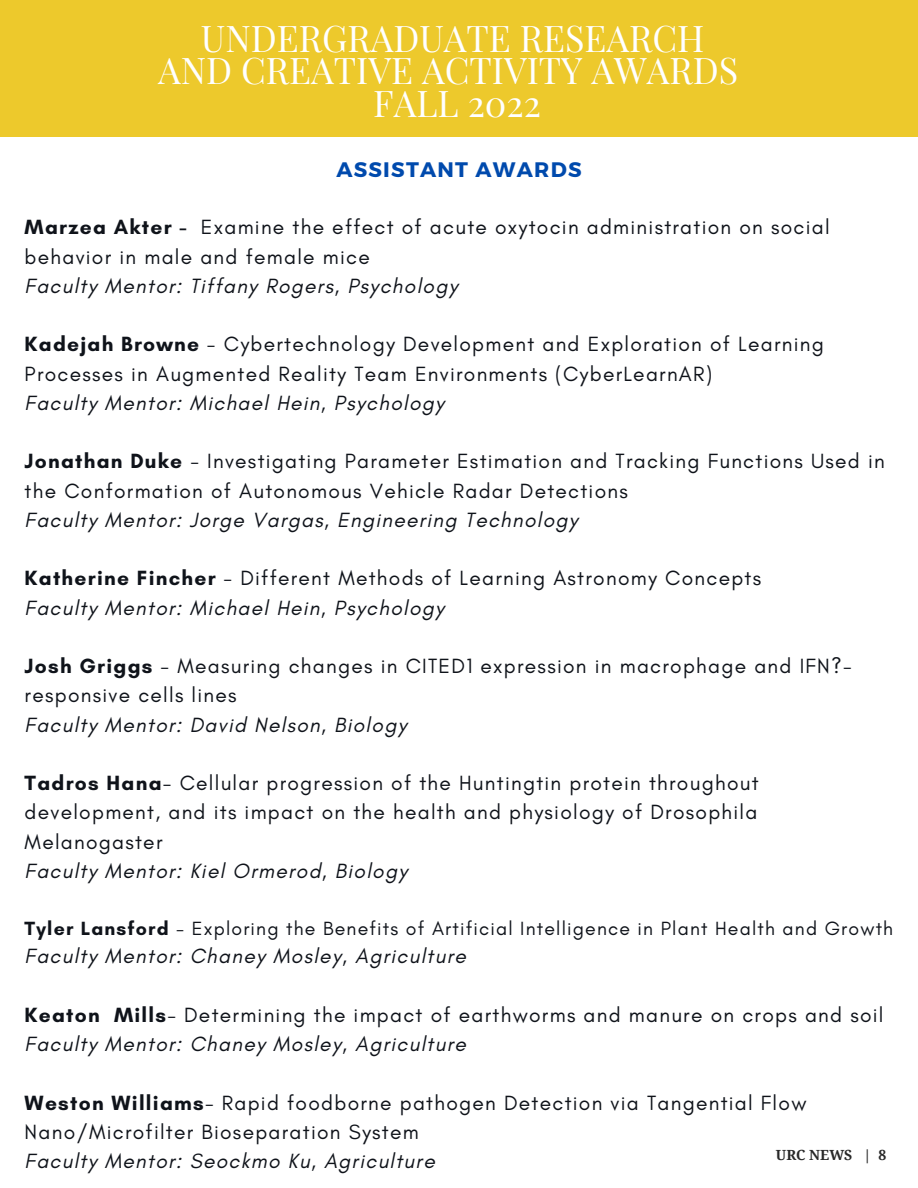
<style>
.page{position:relative;width:918px;height:1188px;background:#fff}
.page>*{position:absolute;margin:0;border:0;box-sizing:border-box;transform-origin:0 0}
.t1{font:36px/32.7px "Playfair Display";color:#fff;text-align:center}
.t2{font:21px/29.2px "Glacial Indifference";letter-spacing:.06em;color:#0f131a}
.t3{font:italic 21px "Glacial Indifference";letter-spacing:.06em;color:#0f131a}
.t4{font:700 21px "Montserrat";letter-spacing:.06em;color:#004aad}
.t5{font:19.5px "Glacial Indifference";letter-spacing:.06em;color:#0f131a}
.t6{font:700 13.95px "Droid Serif";color:#282828}
.s1{font-weight:700}
.s2{font-style:italic}
</style>
<div class="page">
<div style="left:0;top:0;width:918px;height:136px;background:#edc92c"></div>
<h1 class="t1" style="left:158px;top:20px;width:582px">UNDERGRADUATE RESEARCH<br>AND CREATIVE ACTIVITY AWARDS<br>FALL 2022</h1>
<p class="t4" style="left:336px;top:156px;width:247px">ASSISTANT AWARDS</p>
<p class="t2" style="left:25px;top:212px;width:807px"><span class="s1">Marzea Akter -</span> Examine the effect of acute oxytocin administration on social behavior in male and female mice</p>
<p class="t3" style="left:25px;top:273px;width:434px">Faculty Mentor: Tiffany Rogers, Psychology</p>
<p class="t2" style="left:25px;top:329px;width:801px"><span class="s1">Kadejah Browne</span> - Cybertechnology Development and Exploration of Learning<br>Processes in Augmented Reality Team Environments (CyberLearnAR)</p>
<p class="t3" style="left:25px;top:390px;width:421px">Faculty Mentor: Michael Hein, Psychology</p>
<p class="t2" style="left:25px;top:446px;width:862px"><span class="s1">Jonathan Duke</span> - Investigating Parameter Estimation and Tracking Functions Used in the Conformation of Autonomous Vehicle Radar Detections</p>
<p class="t3" style="left:25px;top:507px;width:555px">Faculty Mentor: Jorge Vargas, Engineering Technology</p>
<p class="t2" style="left:25px;top:563px;width:738px"><span class="s1">Katherine Fincher</span> - Different Methods of Learning Astronomy Concepts<br><span class="s2">Faculty Mentor: Michael Hein, Psychology</span></p>
<p class="t2" style="left:25px;top:651px;width:829px"><span class="s1">Josh Griggs</span> - Measuring changes in CITED1 expression in macrophage and IFN?- responsive cells lines</p>
<p class="t3" style="left:25px;top:712px;width:383px">Faculty Mentor: David Nelson, Biology</p>
<p class="t2" style="left:25px;top:768px;width:736px;text-align:justify"><span class="s1">Tadros Hana</span>- Cellular progression of the Huntingtin protein throughout development, and its impact on the health and physiology of Drosophila Melanogaster</p>
<p class="t3" style="left:25px;top:858px;width:384px">Faculty Mentor: Kiel Ormerod, Biology</p>
<p class="t5" style="left:25px;top:917px;width:870px"><span class="s1">Tyler Lansford</span> - Exploring the Benefits of Artificial Intelligence in Plant Health and Growth</p>
<p class="t3" style="left:25px;top:943px;width:443px">Faculty Mentor: Chaney Mosley, Agriculture</p>
<p class="t2" style="left:25px;top:1000px;width:860px"><span class="s1">Keaton Mills</span>- Determining the impact of earthworms and manure on crops and soil<br><span class="s2">Faculty Mentor: Chaney Mosley, Agriculture</span></p>
<p class="t2" style="left:25px;top:1088px;width:783px"><span class="s1">Weston Williams</span>- Rapid foodborne pathogen Detection via Tangential Flow<br>Nano/Microfilter Bioseparation System</p>
<p class="t3" style="left:25px;top:1148px;width:412px">Faculty Mentor: Seockmo Ku, Agriculture</p>
<p class="t6" style="left:776px;top:1147px;width:112px">URC NEWS | 8</p>
</div>
